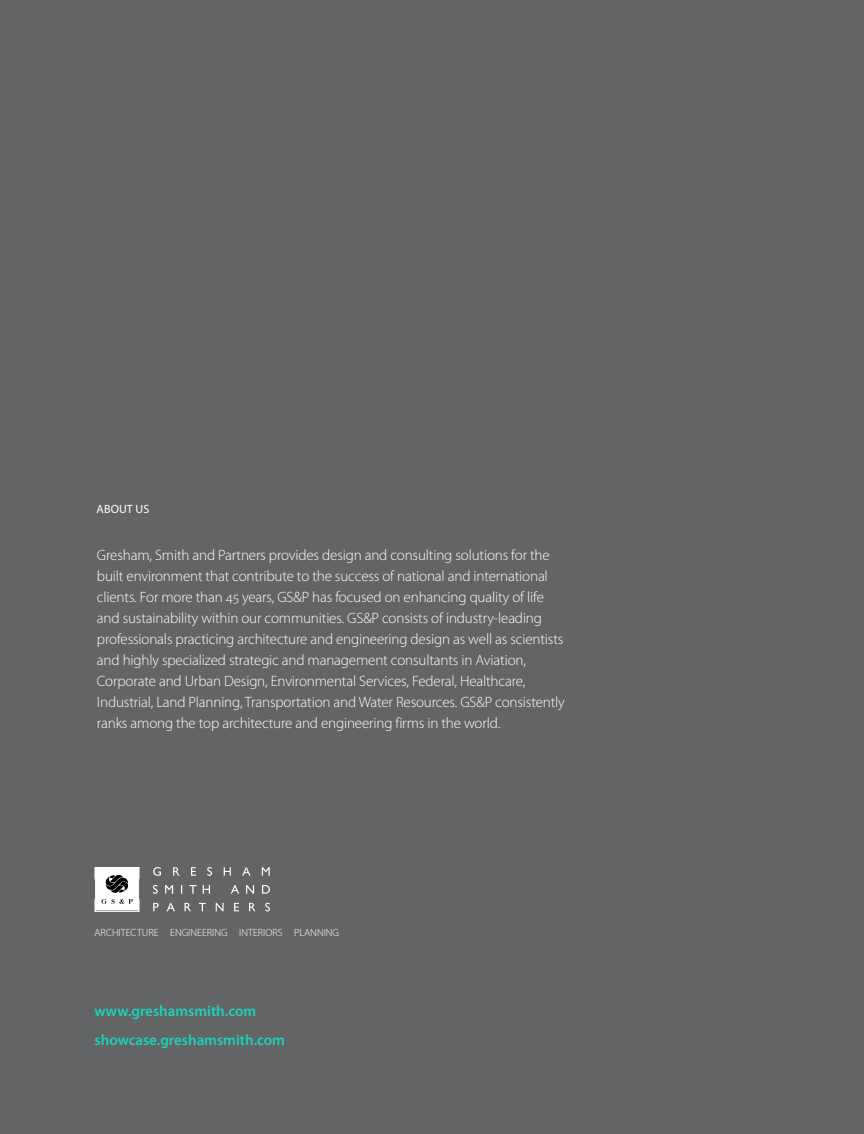
<style>
.page{position:relative;width:864px;height:1134px;background:#636466}
.page>*{position:absolute;margin:0;border:0;box-sizing:border-box;transform-origin:0 0}
.t1{font:300 15px/21px "Myriad Pro";letter-spacing:-.01em;color:#fff}
.t2{font:600 15px/28.5px "Myriad Pro";color:#1ad4bc}
.t3{font:12px "Myriad Pro";letter-spacing:.01em;color:#fff}
.t4{font:300 10.5px "Myriad Pro";color:#fff}
</style>
<div class="page">
<svg style="left:153px;top:885px;width:117px;height:9px"></svg>
<svg style="left:153px;top:903px;width:117px;height:8px"></svg>
<svg style="left:153px;top:867px;width:117px;height:9px"></svg>
<svg style="left:95px;top:867px;width:45px;height:45px;background:#d4d4d4"></svg>
<p class="t3" style="left:97px;top:502px;width:54px">ABOUT US</p>
<p class="t1" style="left:97px;top:545px;width:454px">Gresham, Smith and Partners provides design and consulting solutions for the built environment that contribute to the success of national and international clients. For more than</p>
<p class="t1" style="left:97px;top:587px;width:469px;text-indent:145px">years, GS&amp;P has focused on enhancing quality of life and sustainability within our communities. GS&amp;P consists of industry-leading professionals practicing architecture and engineering design as well as scientists and highly specialized strategic and management consultants in Aviation, Corporate and Urban Design, Environmental Services, Federal, Healthcare, Industrial, Land Planning, Transportation and Water Resources. GS&amp;P consistently ranks among the top architecture and engineering firms in the world.</p>
<p class="t4" style="left:94px;top:927px;width:246px">ARCHITECTURE ENGINEERING INTERIORS PLANNING</p>
<p class="t2" style="left:94px;top:997px;width:192px">www.greshamsmith.com showcase.greshamsmith.com</p>
</div>
